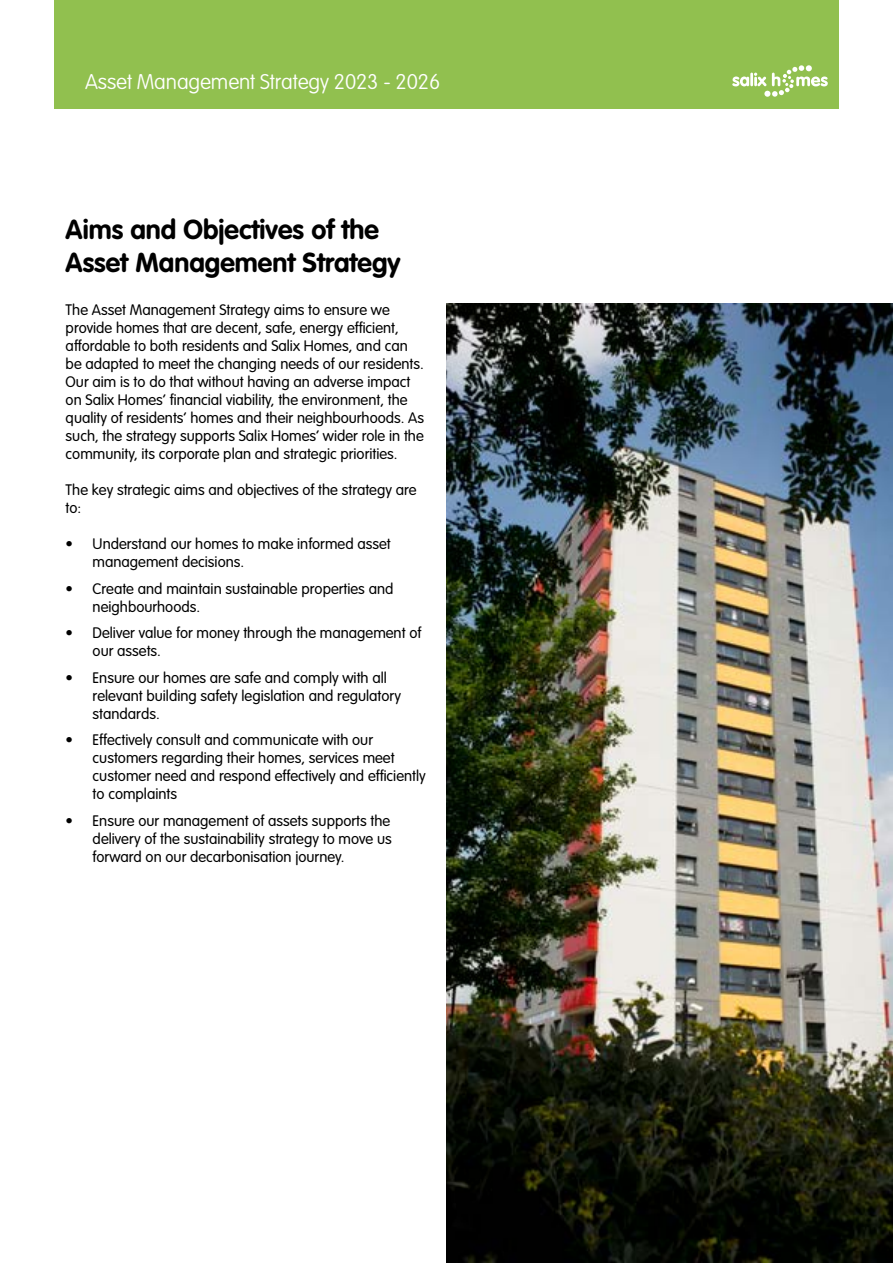
<style>
.page{position:relative;width:893px;height:1263px;background:#fff}
.page>*{position:absolute;margin:0;border:0;box-sizing:border-box;transform-origin:0 0}
.t1{font:700 27px/32.4px "VAG Rounded Std";color:#000}
.t2{font:100 21px "VAG Rounded Std";letter-spacing:-.005em;color:#fff}
.t3{font:300 15px/18px "VAG Rounded Std";color:#000}
</style>
<div class="page">
<div style="left:54px;top:0;width:785px;height:109px;background:#91c04f"></div>
<div style="left:764px;top:91px;width:7px;height:6px;background:#fff;border-radius:50%"></div>
<svg style="left:732px;top:73px;width:34px;height:13px"></svg>
<svg style="left:772px;top:65px;width:56px;height:32px"></svg>
<img style="left:446px;top:303px;width:447px;height:960px">
<h2 class="t2" style="left:85px;top:70px;width:357px">Asset Management Strategy 2023 - 2026</h2>
<h1 class="t1" style="left:66px;top:214px;width:336px">Aims and Objectives of the<br>Asset Management Strategy</h1>
<p class="t3" style="left:66px;top:301px;width:360px">The Asset Management Strategy aims to ensure we provide homes that are decent, safe, energy efficient, affordable to both residents and Salix Homes, and can be adapted to meet the changing needs of our residents.<br>Our aim is to do that without having an adverse impact on Salix Homes’ financial viability, the environment, the quality of residents’ homes and their neighbourhoods. As such, the strategy supports Salix Homes’ wider role in the community, its corporate plan and strategic priorities.</p>
<p class="t3" style="left:66px;top:481px;width:353px">The key strategic aims and objectives of the strategy are to:</p>
<p class="t3" style="left:93px;top:535px;width:300px;text-indent:-27px">• Understand our homes to make informed asset management decisions.</p>
<p class="t3" style="left:93px;top:580px;width:302px;text-indent:-27px">• Create and maintain sustainable properties and neighbourhoods.</p>
<p class="t3" style="left:93px;top:624px;width:330px;text-indent:-27px">• Deliver value for money through the management of our assets.</p>
<p class="t3" style="left:93px;top:669px;width:310px;text-indent:-27px">• Ensure our homes are safe and comply with all relevant building safety legislation and regulatory standards.</p>
<p class="t3" style="left:93px;top:731px;width:335px;text-indent:-27px">• Effectively consult and communicate with our customers regarding their homes, services meet customer need and respond effectively and efficiently to complaints</p>
<p class="t3" style="left:93px;top:812px;width:301px;text-align:justify;text-indent:-27px">• Ensure our management of assets supports the delivery of the sustainability strategy to move us forward on our decarbonisation journey.</p>
</div>
